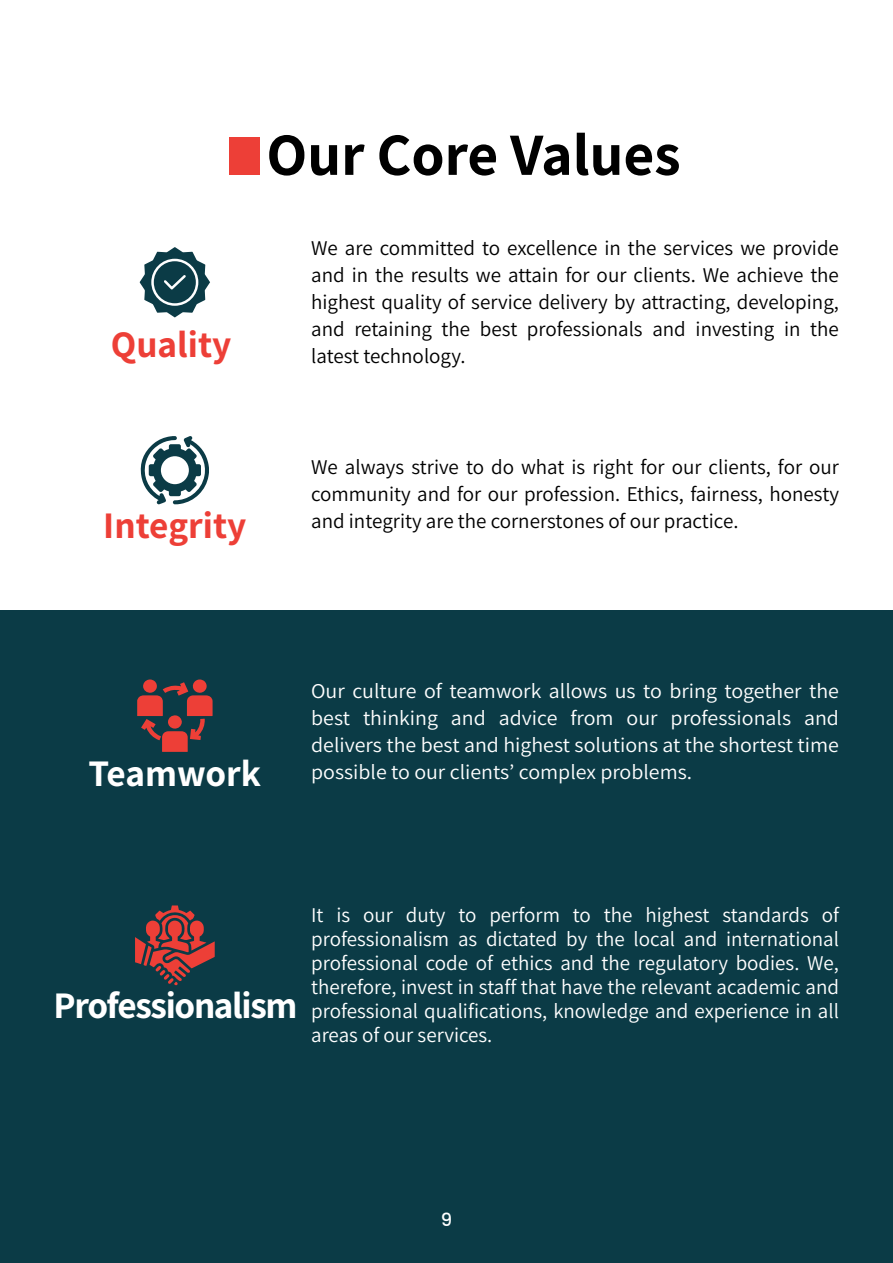
<style>
.page{position:relative;width:893px;height:1263px;background:#fff}
.page>*{position:absolute;margin:0;border:0;box-sizing:border-box;transform-origin:0 0}
.t1{font:700 60px "Assistant";color:#000}
.t2{font:700 37.5px "Assistant";color:#ed3f37}
.t3{font:700 37.5px "Assistant";letter-spacing:-.035em;color:#fff}
.t4{font:700 37.5px "Assistant";color:#fff}
.t5{font:21px/27px "Assistant";color:#000;text-align:justify}
.t6{font:21px/24px "Assistant";color:#fff;text-align:justify}
.t7{font:21px/27px "Assistant";color:#fff;text-align:justify;scale:1.04 1}
.t8{font:500 18px "Poppins";color:#fff}
</style>
<div class="page">
<div style="left:0;top:610px;width:893px;height:653px;background:#0b3b46"></div>
<svg style="left:135px;top:905px;width:80px;height:80px"></svg>
<svg style="left:140px;top:436px;width:69px;height:69px"></svg>
<svg style="left:140px;top:247px;width:70px;height:70px"></svg>
<div style="left:230px;top:138px;width:30px;height:37px;background:#ed3f37"></div>
<svg style="left:137px;top:679px;width:76px;height:73px"></svg>
<div style="left:168px;top:715px;width:14px;height:14px;background:#ed3f37;border-radius:6px"></div>
<h2 class="t2" style="left:111px;top:318px;width:122px">Quality</h2>
<h1 class="t1" style="left:266px;top:114px;width:416px">Our Core Values</h1>
<p class="t5" style="left:311px;top:234px;width:529px">We are committed to excellence in the services we provide and in the results we attain for our clients. We achieve the highest quality of service delivery by attracting, developing, and retaining the best professionals and investing in the</p>
<p class="t5" style="left:311px;top:342px;width:156px">latest technology.</p>
<h2 class="t2" style="left:103px;top:500px;width:145px">Integrity</h2>
<p class="t5" style="left:311px;top:453px;width:529px">We always strive to do what is right for our clients, for our community and for our profession. Ethics, fairness, honesty and integrity are the cornerstones of our practice.</p>
<h2 class="t4" style="left:89px;top:748px;width:174px">Teamwork</h2>
<p class="t7" style="left:311px;top:676px;width:509px">Our culture of teamwork allows us to bring together the best thinking and advice from our professionals and delivers the best and highest solutions at the shortest time possible to our clients’ complex problems.</p>
<h2 class="t3" style="left:54px;top:979px;width:246px">Professionalism</h2>
<p class="t6" style="left:311px;top:902px;width:529px">It is our duty to perform to the highest standards of professionalism as dictated by the local and international professional code of ethics and the regulatory bodies. We, therefore, invest in staff that have the relevant academic and professional qualifications, knowledge and experience in all areas of our services.</p>
<p class="t8" style="left:441px;top:1207px;width:13px">9</p>
</div>
